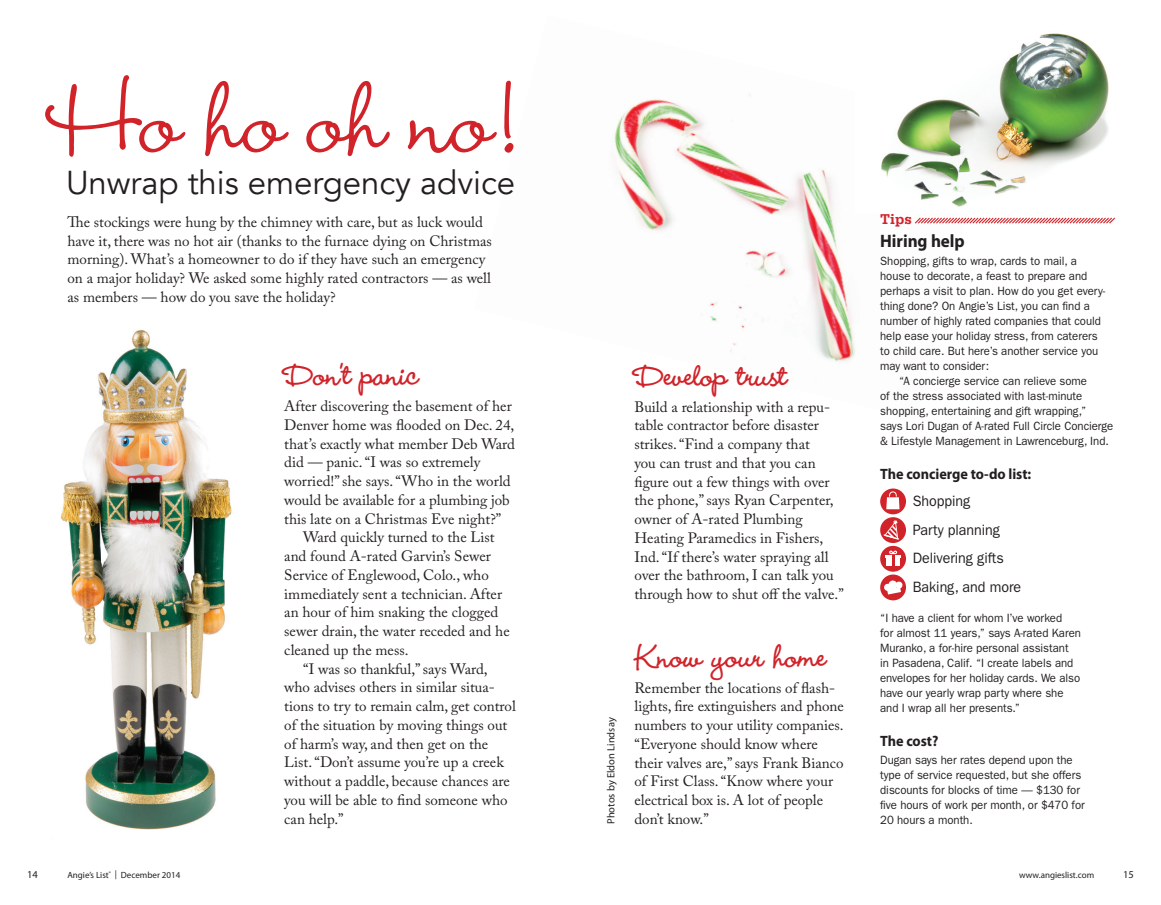
<style>
.page{position:relative;width:1161px;height:905px;background:#fff}
.page>*{position:absolute;margin:0;border:0;box-sizing:border-box;transform-origin:0 0}
.Headline_-_Serifa{font:500 123px "Wendy LP Std";color:#d1232a}
.Bodycopy{font:700 39px "Wendy LP Std";color:#d1232a}
.Headline_-_Serifa-2{font:33px "Avenir";color:#231f20}
.Bodycopy-2{font:700 18px "Myriad Pro";letter-spacing:-.005em;color:#231f20;scale:.95 1}
.Bodycopy-3{font:15px/18.8px "Adobe Caslon Pro";color:#231f20}
.Bodycopy-4{font:15px "ITC Franklin Gothic Std";letter-spacing:-.005em;color:#231f20;scale:.95 1}
.Bodycopy-5{font:700 15px "Myriad Pro";letter-spacing:-.005em;color:#231f20;scale:.95 1}
.Pull_Quote_member_na{font:700 15px "Serifa Std";color:#d1232a}
.Bodycopy-6{font:12px/15px "ITC Franklin Gothic Std";letter-spacing:-.005em;color:#231f20;scale:.95 1}
.Photo_Caption{font:10.5px "Myriad Pro";color:#231f20}
.t1{font:9px "Myriad Pro";color:#231f20}
</style>
<div class="page">
<img style="left:614px;top:94px;width:296px;height:267px">
<img style="left:61px;top:330px;width:171px;height:500px">
<svg style="left:914px;top:217px;width:201px;height:7px"></svg>
<svg style="left:880px;top:488px;width:26px;height:26px"></svg>
<svg style="left:886px;top:491px;width:14px;height:18px"></svg>
<div style="left:880px;top:517px;width:26px;height:26px;background:#d1232a;border-radius:50%"></div>
<svg style="left:883px;top:520px;width:16px;height:20px"></svg>
<div style="left:880px;top:546px;width:26px;height:25px;background:#d1232a;border-radius:50%"></div>
<div style="left:886px;top:556px;width:14px;height:10px;background:#fff"></div>
<hr style="left:886px;top:554px;width:15px;height:3px;background:#fff">
<svg style="left:889px;top:550px;width:8px;height:15px"></svg>
<div style="left:880px;top:574px;width:26px;height:26px;background:#d1232a;border-radius:50%"></div>
<svg style="left:887px;top:580px;width:14px;height:14px"></svg>
<div style="left:895px;top:581px;width:8px;height:8px;background:#fff;border-radius:3px"></div>
<div style="left:884px;top:583px;width:7px;height:8px;background:#fff;border-radius:3px"></div>
<img style="left:855px;top:33px;width:254px;height:179px">
<p class="Headline_-_Serifa" style="left:53px;top:50px;width:471px">Ho ho oh no!</p>
<p class="Headline_-_Serifa-2" style="left:66px;top:163px;width:451px">Unwrap this emergency advice</p>
<p class="Bodycopy-3" style="left:68px;top:212px;width:426px">The stockings were hung by the chimney with care, but as luck would have it, there was no hot air (thanks to the furnace dying on Christmas morning). What’s a homeowner to do if they have such an emergency on a major holiday? We asked some highly rated contractors — as well as members — how do you save the holiday?</p>
<p class="Bodycopy" style="left:284px;top:351px;width:136px">Don’t panic</p>
<p class="Bodycopy-3" style="left:284px;top:396px;width:232px">After discovering the basement of her Denver home was flooded on Dec. 24, that’s exactly what member Deb Ward did — panic. “I was so extremely worried!” she says. “Who in the world would be available for a plumbing job this late on a Christmas Eve night?”</p>
<p class="Bodycopy-3" style="left:284px;top:527px;width:227px;text-indent:19px">Ward quickly turned to the List and found A-rated Garvin’s Sewer<br>Service of Englewood, Colo., who immediately sent a technician. After an hour of him snaking the clogged sewer drain, the water receded and he cleaned up the mess.</p>
<p class="Bodycopy-3" style="left:284px;top:659px;width:233px;text-indent:19px">“I was so thankful,” says Ward, who advises others in similar situa&shy;tions to try to remain calm, get control of the situation by moving things out of harm’s way, and then get on the<br>List. “Don’t assume you’re up a creek without a paddle, because chances are you will be able to find someone who can help.”</p>
<p class="Bodycopy" style="left:634px;top:352px;width:154px">Develop trust</p>
<p class="Bodycopy-3" style="left:634px;top:397px;width:211px">Build a relationship with a repu&shy;table contractor before disaster strikes. “Find a company that<br>you can trust and that you can figure out a few things with over the phone,” says Ryan Carpenter, owner of A-rated Plumbing<br>Heating Paramedics in Fishers,<br>Ind. “If there’s water spraying all over the bathroom, I can talk you through how to shut off the valve.”</p>
<p class="Photo_Caption" style="left:605px;top:824px;width:108px;rotate:-90deg">Photos by Eldon Lindsay</p>
<p class="Bodycopy" style="left:634px;top:633px;width:193px">Know your home</p>
<p class="Bodycopy-3" style="left:634px;top:678px;width:211px">Remember the locations of flash&shy;lights, fire extinguishers and phone numbers to your utility companies. “Everyone should know where their valves are,” says Frank Bianco of First Class. “Know where your electrical box is. A lot of people don’t know.”</p>
<p class="Pull_Quote_member_na" style="left:880px;top:210px;width:33px">Tips</p>
<p class="Bodycopy-2" style="left:880px;top:229px;width:91px">Hiring help</p>
<p class="Bodycopy-6" style="left:880px;top:253px;width:238px">Shopping, gifts to wrap, cards to mail, a house to decorate, a feast to prepare and perhaps a visit to plan. How do you get every&shy;thing done? On Angie’s List, you can find a number of highly rated companies that could help ease your holiday stress, from caterers to child care. But here’s another service you may want to consider:</p>
<p class="Bodycopy-6" style="left:880px;top:373px;width:247px;text-indent:19px">“A concierge service can relieve some<br>of the stress associated with last-minute shopping, entertaining and gift wrapping,”<br>says Lori Dugan of A-rated Full Circle Concierge &amp; Lifestyle Management in Lawrenceburg, Ind.</p>
<p class="Bodycopy-5" style="left:880px;top:464px;width:161px">The concierge to-do list:</p>
<p class="Bodycopy-4" style="left:913px;top:492px;width:62px">Shopping</p>
<p class="Bodycopy-4" style="left:913px;top:521px;width:93px">Party planning</p>
<p class="Bodycopy-4" style="left:913px;top:549px;width:97px">Delivering gifts</p>
<p class="Bodycopy-4" style="left:913px;top:578px;width:116px">Baking, and more</p>
<p class="Bodycopy-6" style="left:880px;top:610px;width:213px">“I have a client for whom I’ve worked<br>for almost 11 years,” says A-rated Karen Muranko, a for-hire personal assistant<br>in Pasadena, Calif. “I create labels and envelopes for her holiday cards. We also have our yearly wrap party where she and I wrap all her presents.”</p>
<p class="Bodycopy-5" style="left:880px;top:730px;width:63px">The cost?</p>
<p class="Bodycopy-6" style="left:880px;top:752px;width:217px">Dugan says her rates depend upon the type of service requested, but she offers discounts for blocks of time — $130 for five hours of work per month, or $470 for 20 hours a month.</p>
<p class="Photo_Caption" style="left:27px;top:868px;width:12px">14</p>
<p class="t1" style="left:67px;top:869px;width:114px">Angie’s List<sup>®</sup> | December 2014</p>
<p class="t1" style="left:1019px;top:869px;width:77px">www.angieslist.com</p>
<p class="Photo_Caption" style="left:1123px;top:868px;width:12px">15</p>
</div>
